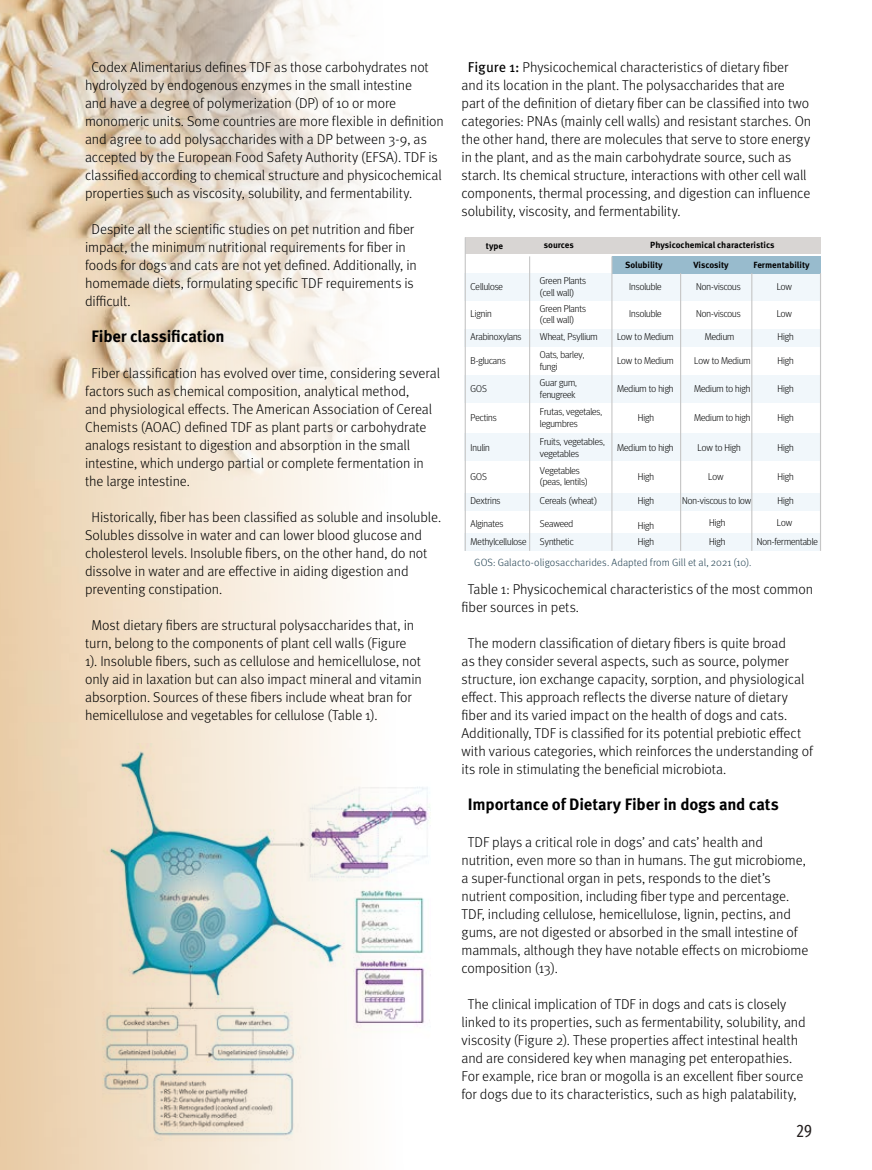
<style>
.page{position:relative;width:872px;height:1170px;background:#fff}
.page>*{position:absolute;margin:0;border:0;box-sizing:border-box;transform-origin:0 0}
.t1{font:18px "Fira Sans Compressed";color:#231e1e}
.t2{font:700 16.5px "Meta Pro";letter-spacing:-.01em;color:#000}
.t3{font:300 14.25px/18px "Meta Pro";letter-spacing:-.005em;color:#000}
.t4{font:300 10.5px "Meta Pro";letter-spacing:.005em;color:#214051}
.t5{font:300 9.75px/11.7px "Meta Headline Pro";color:#010202}
.t6{font:700 8.85px/19.5px "Meta Pro";letter-spacing:-.005em;color:#000}
.s1{font-weight:400}
</style>
<div class="page">
<img style="left:0;top:0;width:821px;height:1169px">
<img style="left:85px;top:743px;width:359px;height:400px">
<div style="left:464px;top:273px;width:356px;height:28px;background:#f1f7fb"></div>
<div style="left:464px;top:375px;width:356px;height:28px;background:#f1f7fb"></div>
<div style="left:464px;top:433px;width:356px;height:28px;background:#f1f7fb"></div>
<div style="left:464px;top:329px;width:356px;height:17px;background:#f1f7fb"></div>
<div style="left:464px;top:493px;width:356px;height:17px;background:#f1f7fb"></div>
<div style="left:464px;top:533px;width:356px;height:17px;background:#f1f7fb"></div>
<div style="left:465px;top:237px;width:355px;height:17px;background:#d8d5d3"></div>
<div style="left:612px;top:256px;width:209px;height:17px;background:#98bbcd"></div>
<hr style="left:529px;top:256px;width:1px;height:295px;background:#c6c6c6">
<hr style="left:611px;top:256px;width:1px;height:295px;background:#c6c6c6">
<hr style="left:680px;top:273px;width:1px;height:278px;background:#c6c6c6">
<hr style="left:751px;top:273px;width:1px;height:278px;background:#c6c6c6">
<hr style="left:820px;top:273px;width:1px;height:278px;background:#c6c6c6">
<hr style="left:465px;top:237px;width:1px;height:314px;background:#c6c6c6">
<p class="t3" style="left:85px;top:57px;width:360px;text-indent:6px">Codex Alimentarius defines TDF as those carbohydrates not hydrolyzed by endogenous enzymes in the small intestine<br>and have a degree of polymerization (DP) of 10 or more monomeric units. Some countries are more flexible in definition and agree to add polysaccharides with a DP between 3-9, as accepted by the European Food Safety Authority (EFSA). TDF is classified according to chemical structure and physicochemical properties such as viscosity, solubility, and fermentability.</p>
<p class="t3" style="left:85px;top:219px;width:333px;text-indent:6px">Despite all the scientific studies on pet nutrition and fiber impact, the minimum nutritional requirements for fiber in foods for dogs and cats are not yet defined. Additionally, in homemade diets, formulating specific TDF requirements is difficult.</p>
<p class="t2" style="left:91px;top:323px;width:135px">Fiber classification</p>
<p class="t3" style="left:85px;top:363px;width:356px;text-indent:6px">Fiber classification has evolved over time, considering several factors such as chemical composition, analytical method,<br>and physiological effects. The American Association of Cereal Chemists (AOAC) defined TDF as plant parts or carbohydrate analogs resistant to digestion and absorption in the small intestine, which undergo partial or complete fermentation in the large intestine.</p>
<p class="t3" style="left:85px;top:507px;width:357px;text-indent:6px">Historically, fiber has been classified as soluble and insoluble.<br>Solubles dissolve in water and can lower blood glucose and cholesterol levels. Insoluble fibers, on the other hand, do not dissolve in water and are effective in aiding digestion and preventing constipation.</p>
<p class="t3" style="left:85px;top:615px;width:338px;text-indent:6px">Most dietary fibers are structural polysaccharides that, in turn, belong to the components of plant cell walls (Figure 1). Insoluble fibers, such as cellulose and hemicellulose, not only aid in laxation but can also impact mineral and vitamin absorption. Sources of these fibers include wheat bran for hemicellulose and vegetables for cellulose (Table 1).</p>
<p class="t3" style="left:461px;top:57px;width:351px;text-indent:6px"><span class="s1">Figure 1:</span> Physicochemical characteristics of dietary fiber and its location in the plant. The polysaccharides that are part of the definition of dietary fiber can be classified into two categories: PNAs (mainly cell walls) and resistant starches. On the other hand, there are molecules that serve to store energy in the plant, and as the main carbohydrate source, such as starch. Its chemical structure, interactions with other cell wall components, thermal processing, and digestion can influence solubility, viscosity, and fermentability.</p>
<p class="t6" style="left:486px;top:235px;width:19px">type</p>
<p class="t6" style="left:544px;top:235px;width:31px">sources</p>
<p class="t6" style="left:625px;top:235px;width:151px;text-indent:25px">Physicochemical characteristics<br>Solubility</p>
<p class="t6" style="left:693px;top:255px;width:37px">Viscosity</p>
<p class="t6" style="left:753px;top:255px;width:58px">Fermentability</p>
<p class="t5" style="left:470px;top:280px;width:34px">Cellulose</p>
<p class="t5" style="left:540px;top:274px;width:48px">Green Plants (cell wall)</p>
<p class="t5" style="left:629px;top:280px;width:34px">Insoluble</p>
<p class="t5" style="left:696px;top:280px;width:46px">Non-viscous</p>
<p class="t5" style="left:696px;top:307px;width:46px">Non-viscous</p>
<p class="t5" style="left:776px;top:280px;width:17px">Low</p>
<p class="t5" style="left:540px;top:301px;width:48px">Green Plants (cell wall)</p>
<p class="t5" style="left:629px;top:307px;width:34px">Insoluble</p>
<p class="t5" style="left:470px;top:307px;width:23px">Lignin</p>
<p class="t5" style="left:776px;top:307px;width:17px">Low</p>
<p class="t5" style="left:470px;top:330px;width:53px">Arabinoxylans</p>
<p class="t5" style="left:540px;top:330px;width:59px">Wheat, Psyllium</p>
<p class="t5" style="left:617px;top:330px;width:58px">Low to Medium</p>
<p class="t5" style="left:705px;top:330px;width:31px">Medium</p>
<p class="t5" style="left:777px;top:330px;width:18px">High</p>
<p class="t5" style="left:470px;top:354px;width:37px">B-glucans</p>
<p class="t5" style="left:547px;top:348px;width:39px;text-indent:-7px">Oats, barley, ngi</p>
<p class="t5" style="left:617px;top:354px;width:58px">Low to Medium</p>
<p class="t5" style="left:694px;top:354px;width:58px">Low to Medium</p>
<p class="t5" style="left:777px;top:354px;width:18px">High</p>
<p class="t5" style="left:470px;top:382px;width:18px">GOS</p>
<p class="t5" style="left:540px;top:376px;width:39px">Guar gum, fenugreek</p>
<p class="t5" style="left:617px;top:382px;width:58px">Medium to high</p>
<p class="t5" style="left:694px;top:382px;width:58px">Medium to high</p>
<p class="t5" style="left:777px;top:382px;width:18px">High</p>
<p class="t5" style="left:470px;top:411px;width:28px">Pectins</p>
<p class="t5" style="left:540px;top:405px;width:64px">Frutas, vegetales, legumbres</p>
<p class="t5" style="left:638px;top:411px;width:18px">High</p>
<p class="t5" style="left:694px;top:411px;width:58px">Medium to high</p>
<p class="t5" style="left:777px;top:411px;width:18px">High</p>
<p class="t5" style="left:470px;top:440px;width:21px">Inulin</p>
<p class="t5" style="left:540px;top:435px;width:66px">Fruits, vegetables, vegetables</p>
<p class="t5" style="left:617px;top:440px;width:58px">Medium to high</p>
<p class="t5" style="left:697px;top:440px;width:45px">Low to High</p>
<p class="t5" style="left:777px;top:440px;width:18px">High</p>
<p class="t5" style="left:470px;top:469px;width:18px">GOS</p>
<p class="t5" style="left:540px;top:463px;width:50px">Vegetables (peas, lentils)</p>
<p class="t5" style="left:638px;top:469px;width:18px">High</p>
<p class="t5" style="left:708px;top:469px;width:17px">Low</p>
<p class="t5" style="left:777px;top:469px;width:18px">High</p>
<p class="t5" style="left:470px;top:494px;width:32px">Dextrins</p>
<p class="t5" style="left:540px;top:494px;width:59px">Cereals (wheat)</p>
<p class="t5" style="left:638px;top:494px;width:18px">High</p>
<p class="t5" style="left:682px;top:494px;width:71px">Non-viscous to low</p>
<p class="t5" style="left:777px;top:494px;width:18px">High</p>
<p class="t5" style="left:470px;top:516px;width:34px">Alginates</p>
<p class="t5" style="left:540px;top:517px;width:35px">Seaweed</p>
<p class="t5" style="left:638px;top:519px;width:18px">High</p>
<p class="t5" style="left:709px;top:516px;width:18px">High</p>
<p class="t5" style="left:776px;top:516px;width:17px">Low</p>
<p class="t5" style="left:470px;top:535px;width:57px">Methylcellulose</p>
<p class="t5" style="left:540px;top:535px;width:35px">Synthetic</p>
<p class="t5" style="left:638px;top:535px;width:18px">High</p>
<p class="t5" style="left:709px;top:535px;width:18px">High</p>
<p class="t5" style="left:756px;top:535px;width:63px">Non-fermentable</p>
<p class="t4" style="left:474px;top:555px;width:279px">GOS: Galacto-oligosaccharides. Adapted from Gill et al, 2021 (10).</p>
<p class="t3" style="left:461px;top:579px;width:353px;text-indent:6px">Table 1: Physicochemical characteristics of the most common fiber sources in pets.</p>
<p class="t3" style="left:461px;top:633px;width:353px;text-indent:6px">The modern classification of dietary fibers is quite broad<br>as they consider several aspects, such as source, polymer structure, ion exchange capacity, sorption, and physiological effect. This approach reflects the diverse nature of dietary fiber and its varied impact on the health of dogs and cats.<br>Additionally, TDF is classified for its potential prebiotic effect with various categories, which reinforces the understanding of its role in stimulating the beneficial microbiota.</p>
<p class="t2" style="left:468px;top:791px;width:312px">Importance of Dietary Fiber in dogs and cats</p>
<p class="t3" style="left:461px;top:831px;width:348px;text-indent:6px">TDF plays a critical role in dogs’ and cats’ health and nutrition, even more so than in humans. The gut microbiome, a super-functional organ in pets, responds to the diet’s nutrient composition, including fiber type and percentage.<br>TDF, including cellulose, hemicellulose, lignin, pectins, and gums, are not digested or absorbed in the small intestine of mammals, although they have notable effects on microbiome composition (13).</p>
<p class="t3" style="left:461px;top:993px;width:346px;text-indent:6px">The clinical implication of TDF in dogs and cats is closely linked to its properties, such as fermentability, solubility, and viscosity (Figure 2). These properties affect intestinal health and are considered key when managing pet enteropathies.<br>For example, rice bran or mogolla is an excellent fiber source for dogs due to its characteristics, such as high palatability,</p>
<p class="t1" style="left:797px;top:1117px;width:17px">29</p>
</div>
